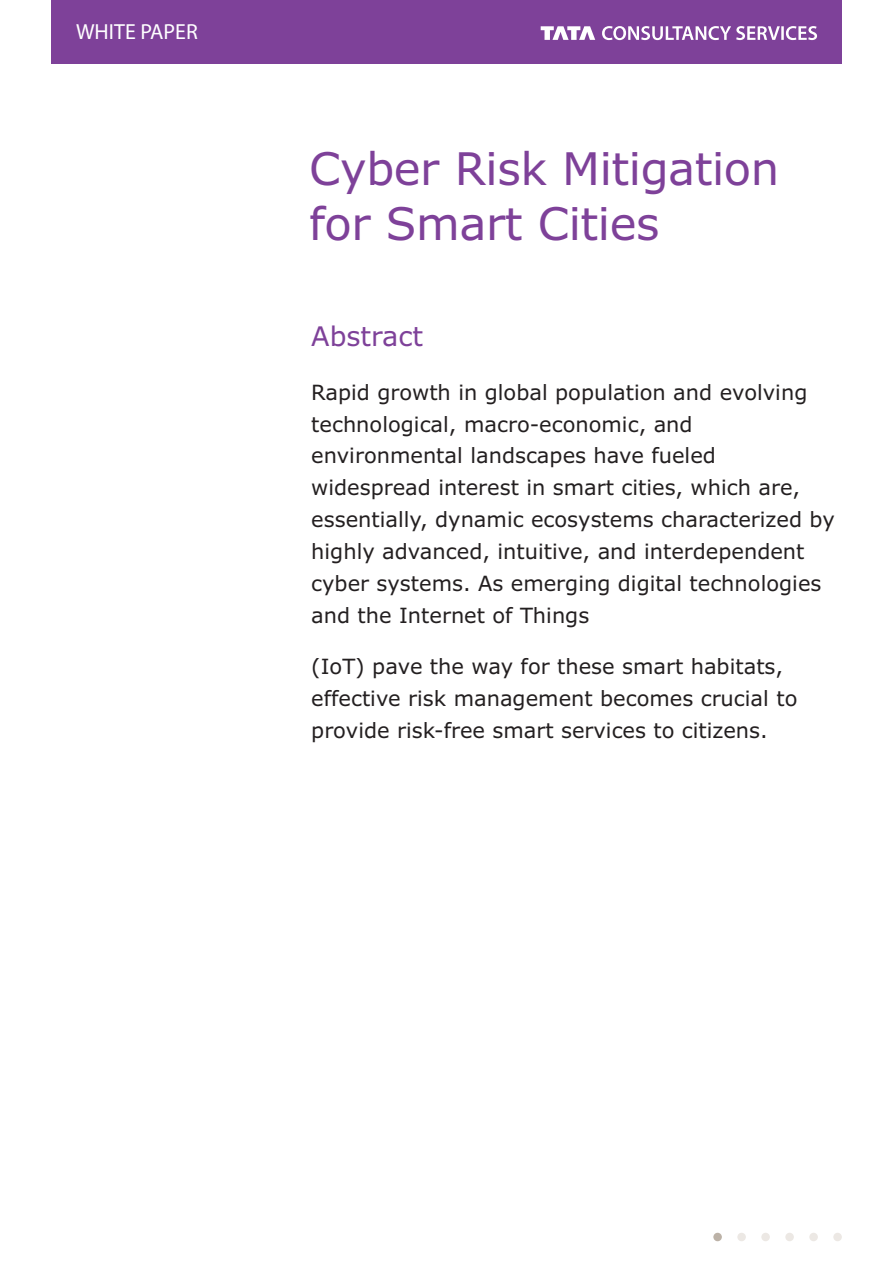
<style>
.page{position:relative;width:893px;height:1263px;background:#fff}
.page>*{position:absolute;margin:0;border:0;box-sizing:border-box;transform-origin:0 0}
.t1{font:45px/54.3px "Verdana";letter-spacing:-.01em;color:#7e4199}
.t2{font:27px "Verdana";color:#7e4199}
.t3{font:21.9px "Myriad Pro";color:#fff}
.t4{font:21px/32px "Verdana";color:#231f20}
</style>
<div class="page">
<div style="left:51px;top:0;width:791px;height:64px;background:#7e4199"></div>
<svg style="left:541px;top:26px;width:54px;height:14px"></svg>
<svg style="left:602px;top:26px;width:215px;height:14px"></svg>
<div style="left:833px;top:1233px;width:9px;height:8px;background:#ece8e4;border-radius:50%"></div>
<div style="left:809px;top:1233px;width:9px;height:8px;background:#ece8e4;border-radius:50%"></div>
<div style="left:785px;top:1233px;width:9px;height:8px;background:#ece8e4;border-radius:50%"></div>
<div style="left:761px;top:1233px;width:9px;height:8px;background:#ece8e4;border-radius:50%"></div>
<div style="left:737px;top:1233px;width:9px;height:8px;background:#ece8e4;border-radius:50%"></div>
<div style="left:713px;top:1233px;width:9px;height:8px;background:#bcb2a7;border-radius:50%"></div>
<p class="t3" style="left:76px;top:23px;width:123px">WHITE PAPER</p>
<h1 class="t1" style="left:309px;top:146px;width:471px">Cyber Risk Mitigation for Smart Cities</h1>
<p class="t2" style="left:311px;top:325px;width:113px">Abstract</p>
<p class="t4" style="left:311px;top:378px;width:525px">Rapid growth in global population and evolving technological, macro-economic, and environmental landscapes have fueled widespread interest in smart cities, which are, essentially, dynamic ecosystems characterized by highly advanced, intuitive, and interdependent cyber systems. As emerging digital technologies and the Internet of Things</p>
<p class="t4" style="left:311px;top:652px;width:488px">(IoT) pave the way for these smart habitats, effective risk management becomes crucial to provide risk-free smart services to citizens.</p>
</div>
